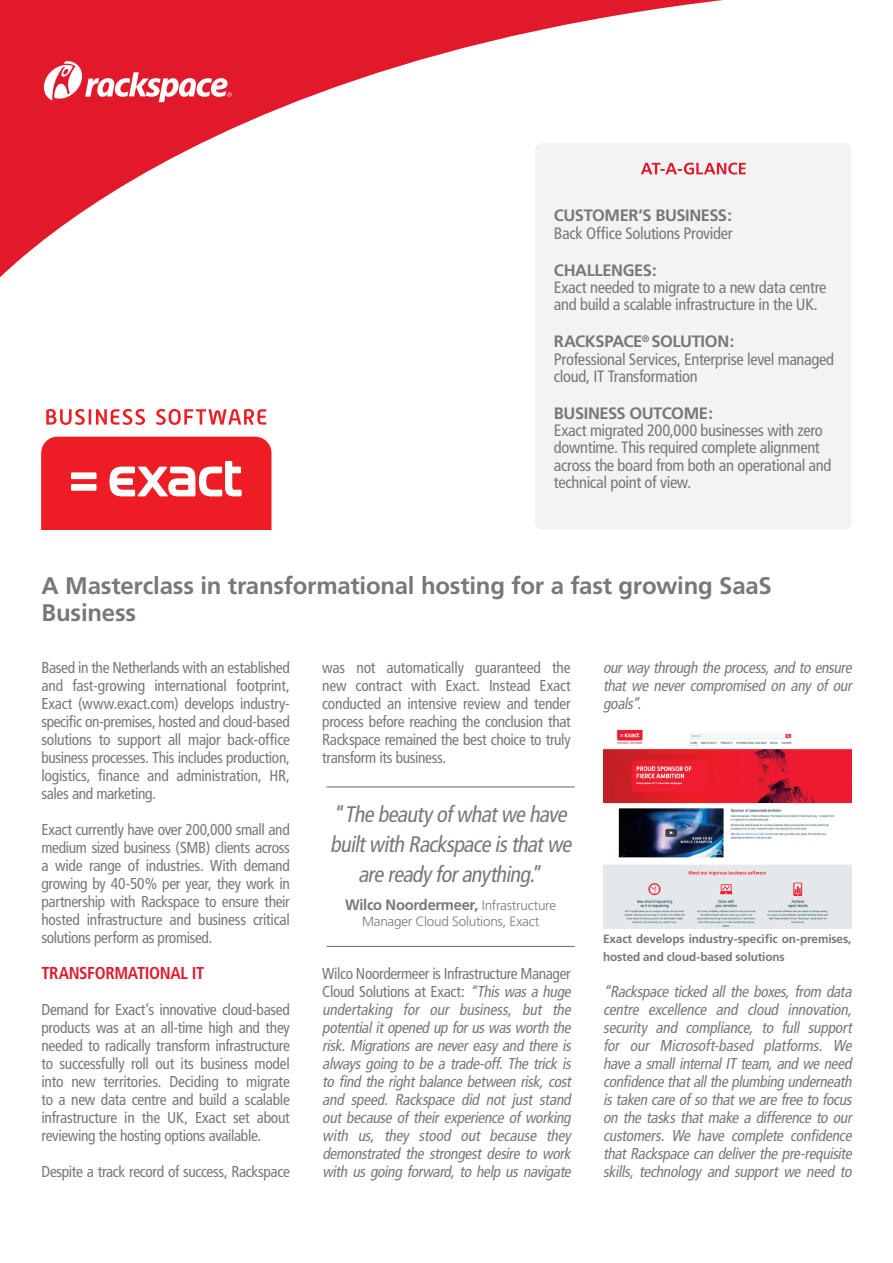
<style>
.page{position:relative;width:893px;height:1263px;background:#fff}
.page>*{position:absolute;margin:0;border:0;box-sizing:border-box;transform-origin:0 0}
.t1{font:700 24px/27px "Frutiger";letter-spacing:-.01em;color:#76787b}
.t2{font:italic condensed 22.5px/30px "Frutiger";color:#76787b;text-align:center}
.t3{font:700 condensed 17.25px "Frutiger";letter-spacing:-.02em;color:#e2192b}
.t4{font:condensed 16.5px/17.2px "Frutiger";letter-spacing:-.02em;color:#76787b}
.t5{font:700 16.5px "Frutiger";letter-spacing:-.025em;color:#76787b}
.t6{font:condensed 15.75px/18px "Frutiger";letter-spacing:-.02em;color:#76787b;text-align:justify}
.t7{font:italic condensed 15.75px/18px "Frutiger";color:#76787b;text-align:justify}
.t8{font:700 15px "Frutiger";letter-spacing:-.02em;color:#76787b}
.t9{font:300 13.5px "Frutiger";letter-spacing:-.015em;color:#76787b}
.t10{font:700 12px/18px "Frutiger";letter-spacing:-.01em;color:#76787b}
.s1{font-weight:700;font-stretch:normal}
.s2{font-style:normal}
.s3{font-weight:300;font-size:13.5px}
</style>
<div class="page">
<svg style="left:0;top:0;width:851px;height:278px"></svg>
<svg style="left:43px;top:61px;width:189px;height:41px"></svg>
<div style="left:535px;top:143px;width:316px;height:387px;background:#f2f3f4;border-radius:8px"></div>
<svg style="left:641px;top:163px;width:105px;height:12px"></svg>
<img style="left:603px;top:731px;width:248px;height:197px">
<hr style="left:326px;top:786px;width:249px;height:1px;background:#76787b">
<hr style="left:326px;top:946px;width:249px;height:1px;background:#76787b">
<svg style="left:41px;top:437px;width:230px;height:93px;background:#f03b41"></svg>
<svg style="left:46px;top:409px;width:220px;height:16px"></svg>
<p class="t5" style="left:554px;top:206px;width:179px">CUSTOMER’S BUSINESS:</p>
<p class="t4" style="left:554px;top:224px;width:180px">Back Office Solutions Provider</p>
<p class="t5" style="left:554px;top:260px;width:104px">CHALLENGES:</p>
<p class="t4" style="left:554px;top:279px;width:274px">Exact needed to migrate to a new data centre and build a scalable infrastructure in the UK.</p>
<p class="t4" style="left:554px;top:333px;width:282px"><span class="s1">RACKSPACE</span><sup>®</sup> <span class="s1">SOLUTION:<br></span>Professional Services, Enterprise level managed cloud, IT Transformation</p>
<p class="t5" style="left:554px;top:403px;width:160px">BUSINESS OUTCOME:</p>
<p class="t4" style="left:554px;top:422px;width:279px">Exact migrated 200,000 businesses with zero downtime. This required complete alignment across the board from both an operational and technical point of view.</p>
<h1 class="t1" style="left:41px;top:572px;width:732px">A Masterclass in transformational hosting for a fast growing SaaS<br>Business</h1>
<p class="t6" style="left:41px;top:659px;width:250px">Based in the Netherlands with an established and fast-growing international footprint, Exact (www.exact.com) develops industry&shy;specific on-premises, hosted and cloud-based solutions to support all major back-office business processes. This includes production, logistics, finance and administration, HR, sales and marketing.</p>
<p class="t6" style="left:41px;top:821px;width:250px">Exact currently have over 200,000 small and medium sized business (SMB) clients across a wide range of industries. With demand growing by 40-50% per year, they work in partnership with Rackspace to ensure their hosted infrastructure and business critical solutions perform as promised.</p>
<p class="t3" style="left:41px;top:963px;width:164px">TRANSFORMATIONAL IT</p>
<p class="t6" style="left:41px;top:1001px;width:250px">Demand for Exact’s innovative cloud-based products was at an all-time high and they needed to radically transform infrastructure to successfully roll out its business model into new territories. Deciding to migrate to a new data centre and build a scalable infrastructure in the UK, Exact set about reviewing the hosting options available.</p>
<p class="t6" style="left:41px;top:1163px;width:250px">Despite a track record of success, Rackspace</p>
<p class="t6" style="left:322px;top:659px;width:250px">was not automatically guaranteed the new contract with Exact. Instead Exact conducted an intensive review and tender process before reaching the conclusion that Rackspace remained the best choice to truly transform its business.</p>
<h2 class="t2" style="left:330px;top:800px;width:247px"><span class="s2">“</span> Thebeauty ofwhatwehave builtwith Rackspaceisthatwe areready foranything.<span class="s2">”</span></h2>
<p class="t8" style="left:345px;top:895px;width:213px">Wilco Noordermeer, <span class="s3">Infrastructure</span></p>
<p class="t9" style="left:362px;top:914px;width:179px">Manager Cloud Solutions, Exact</p>
<p class="t7" style="left:322px;top:965px;width:253px;text-align:left"><span class="s2">Wilco Noordermeer is Infrastructure Manager Cloud Solutions at Exact:</span> “This was a huge undertaking for our business, but the potentialitopened up foruswasworth the risk. Migrations are never easy and there is always going to be a trade-off. The trick is to find the right balance between risk, cost and speed. Rackspace did not just stand out because of their experience of working with us, they stood out because they demonstrated the strongest desire to work with us going forward, to help us navigate</p>
<p class="t7" style="left:603px;top:659px;width:253px">ourway through theprocess,and to ensure that we never compromised on any of our goals”<span class="s2">.</span></p>
<p class="t10" style="left:603px;top:930px;width:250px">Exact develops industry-specific on-premises, hosted and cloud-based solutions</p>
<p class="t7" style="left:603px;top:983px;width:253px">“Rackspace ticked all the boxes, from data centre excellence and cloud innovation, security and compliance, to full support for our Microsoft-based platforms. We have a small internal IT team, and we need confidencethatalltheplumbing underneath istaken careofso thatwearefreeto focus on the tasks that make a difference to our customers. We have complete confidence that Rackspace can deliver the pre-requisite skills, technology and support we need to</p>
</div>
